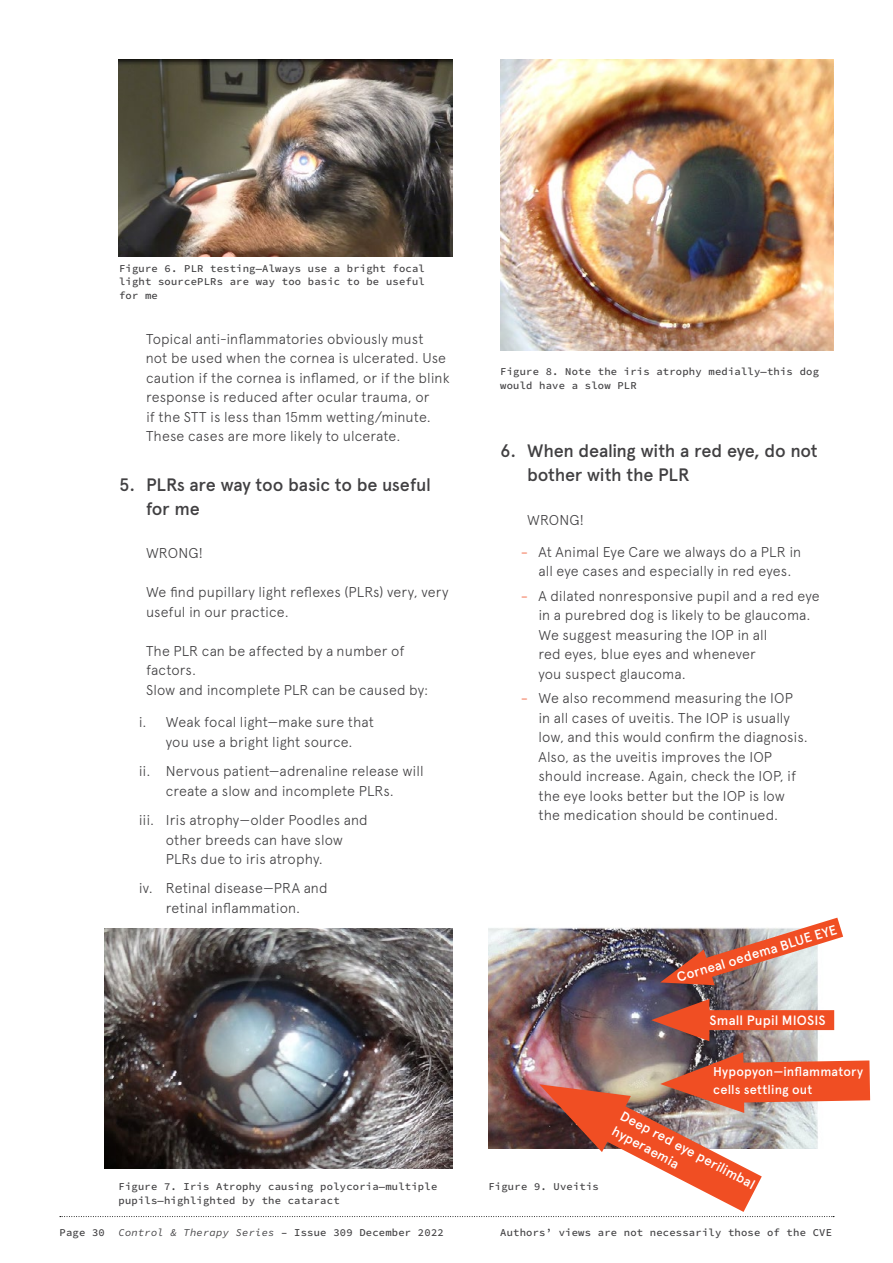
<style>
.page{position:relative;width:893px;height:1263px;background:#fff}
.page>*{position:absolute;margin:0;border:0;box-sizing:border-box;transform-origin:0 0}
.t1{font:500 18px/24px "Apercu Pro";letter-spacing:-.02em;color:#414042}
.t2{font:300 14.25px/19.5px "Apercu Pro";letter-spacing:.005em;color:#414042}
.Body_Bullet_-_9_5_13{font:500 13.5px "Apercu Pro";letter-spacing:.01em;color:#fff}
.Body_Bullet_-_9_5_13-2{font:500 12.75px/18.5px "Apercu Pro";letter-spacing:.01em;color:#fff}
.Figure-Process_Text{font:500 10.5px/13.5px "Source Code Pro";letter-spacing:.02em;color:#414042}
.t3{font:italic 10.5px "Source Code Pro";letter-spacing:.02em;color:#414042}
.s1{font-family:"Source Sans Pro";font-weight:400;font-size:12px;color:#f04e23}
.s2{font-weight:500;font-style:normal}
</style>
<div class="page">
<svg style="left:60px;top:1216px;width:774px;height:1px"></svg>
<img style="left:118px;top:60px;width:334px;height:197px">
<img style="left:500px;top:60px;width:333px;height:290px">
<img style="left:104px;top:929px;width:348px;height:239px">
<img style="left:488px;top:927px;width:330px;height:222px">
<svg style="left:535px;top:1056px;width:271px;height:161px"></svg>
<svg style="left:539px;top:1084px;width:92px;height:68px;background:#b35139"></svg>
<svg style="left:651px;top:917px;width:220px;height:206px"></svg>
<p class="Figure-Process_Text" style="left:119px;top:262px;width:307px;text-align:justify">Figure 6. PLR testing—Always use a bright focal light sourcePLRs are way too basic to be useful for me</p>
<p class="t2" style="left:146px;top:328px;width:305px">Topical anti-inflammatories obviously must<br>not be used when the cornea is ulcerated. Use caution if the cornea is inflamed, or if the blink response is reduced after ocular trauma, or<br>if the STT is less than 15mm wetting/minute.<br>These cases are more likely to ulcerate.</p>
<p class="t1" style="left:146px;top:472px;width:286px;text-indent:-27px">5. PLRs are way too basic to be useful for me</p>
<p class="t2" style="left:146px;top:542px;width:59px">WRONG!</p>
<p class="t2" style="left:146px;top:581px;width:304px">We find pupillary light reflexes (PLRs) very, very useful in our practice.</p>
<p class="t2" style="left:146px;top:640px;width:284px">The PLR can be affected by a number of factors.<br>Slow and incomplete PLR can be caused by:</p>
<p class="t2" style="left:139px;top:711px;width:237px;text-align:center">i. Weak focal light—make sure that you use a bright light source.</p>
<p class="t2" style="left:139px;top:760px;width:286px;text-align:center">ii. Nervous patient—adrenaline release will create a slow and incomplete PLRs.</p>
<p class="t2" style="left:166px;top:809px;width:203px;text-indent:-27px">iii. Iris atrophy—older Poodles and other breeds can have slow<br>PLRs due to iris atrophy.</p>
<p class="t2" style="left:139px;top:877px;width:190px;text-align:center">iv. Retinal disease—PRA and retinal inflammation.</p>
<p class="Figure-Process_Text" style="left:118px;top:1180px;width:320px">Figure 7. Iris Atrophy causing polycoria—multiple pupils—highlighted by the cataract</p>
<p class="Figure-Process_Text" style="left:500px;top:365px;width:320px">Figure 8. Note the iris atrophy medially—this dog would have a slow PLR</p>
<p class="t1" style="left:527px;top:438px;width:292px;text-indent:-27px">6. When dealing with a red eye, do not bother with the PLR</p>
<p class="t2" style="left:527px;top:509px;width:59px">WRONG!</p>
<p class="t2" style="left:521px;top:541px;width:281px;text-align:center"><span class="s1">−</span> At Animal Eye Care we always do a PLR in all eye cases and especially in red eyes.</p>
<p class="t2" style="left:538px;top:585px;width:283px;text-indent:-17px"><span class="s1">−</span> A dilated nonresponsive pupil and a red eye in a purebred dog is likely to be glaucoma.<br>We suggest measuring the IOP in all<br>red eyes, blue eyes and whenever<br>you suspect glaucoma.</p>
<p class="t2" style="left:538px;top:687px;width:271px;text-indent:-17px"><span class="s1">−</span> We also recommend measuring the IOP in all cases of uveitis. The IOP is usually low, and this would confirm the diagnosis.<br>Also, as the uveitis improves the IOP should increase. Again, check the IOP, if the eye looks better but the IOP is low the medication should be continued.</p>
<p class="Body_Bullet_-_9_5_13" style="left:674px;top:968px;width:168px;rotate:-17deg">Corneal oedema BLUE EYE</p>
<p class="Body_Bullet_-_9_5_13" style="left:710px;top:1010px;width:118px">Small Pupil MIOSIS</p>
<p class="Figure-Process_Text" style="left:488px;top:1180px;width:112px">Figure 9. Uveitis</p>
<p class="Body_Bullet_-_9_5_13-2" style="left:713px;top:1061px;width:151px">Hypopyon—inflammatory cells settling out</p>
<p class="Body_Bullet_-_9_5_13" style="left:626px;top:1105px;width:152px;rotate:28deg">Deep red eye perilimbal</p>
<p class="Body_Bullet_-_9_5_13" style="left:618px;top:1121px;width:75px;rotate:28deg">hyperaemia</p>
<p class="Figure-Process_Text" style="left:60px;top:1226px;width:47px">Page 30</p>
<p class="Figure-Process_Text" style="left:500px;top:1226px;width:333px">Authors’ views are not necessarily those of the CVE</p>
<p class="t3" style="left:118px;top:1225px;width:327px">Control &amp; Therapy Series <span class="s2">– Issue 309 December 2022</span></p>
</div>
